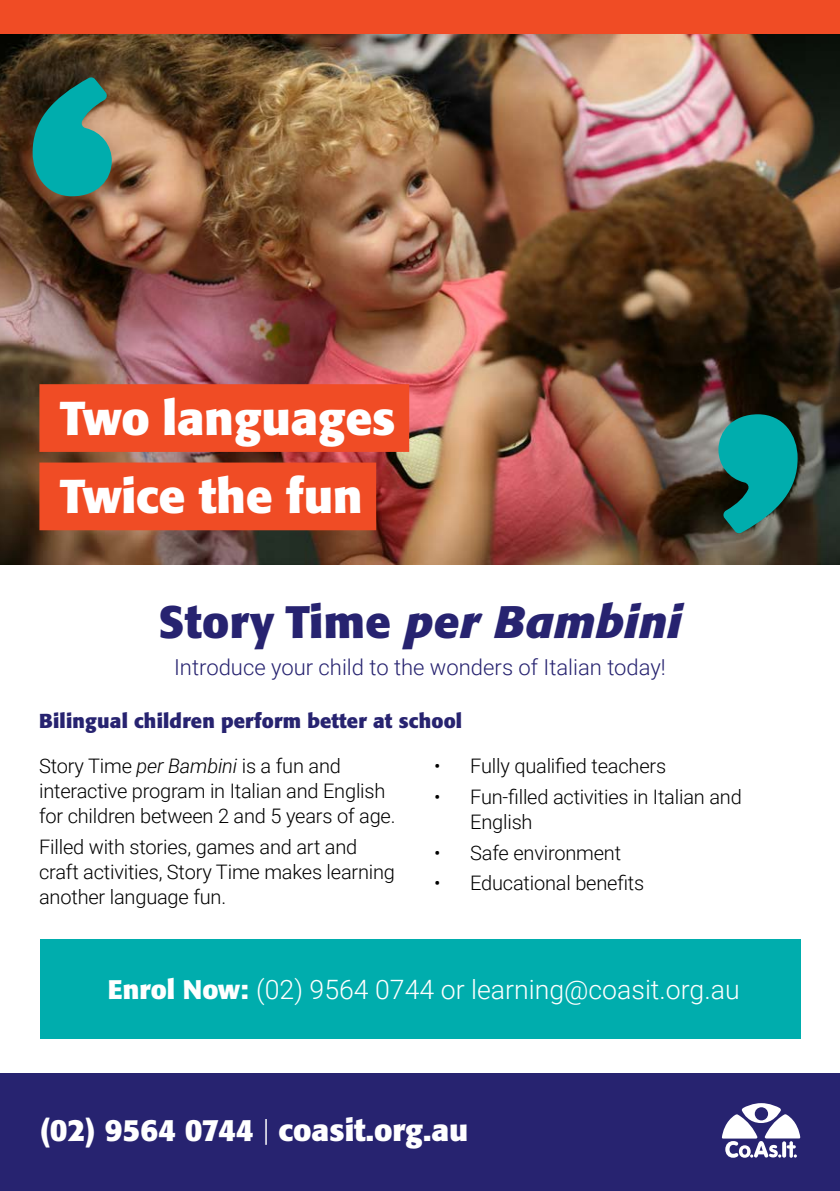
<style>
.page{position:relative;width:840px;height:1191px;background:#fff}
.page>*{position:absolute;margin:0;border:0;box-sizing:border-box;transform-origin:0 0}
.t1{font:700 47px/78.4px "Formata Pro";color:#fff}
.t2{font:italic 700 45px "Formata Pro";letter-spacing:.01em;color:#272370}
.t3{font:700 30.6px "Formata Pro";color:#fff}
.t4{font:300 26.6px "Roboto";color:#fff}
.t5{font:300 22px "Roboto";color:#272370}
.t6{font:300 20px/25px "Roboto";letter-spacing:-.01em;color:#000}
.t7{font:700 20px "Formata Pro";letter-spacing:.01em;color:#272370}
.s1{font-style:normal}
.s2{font-style:italic}
.s3{font-family:"Formata Pro";font-weight:700}
.s4{font-family:"Roboto";font-weight:300}
</style>
<div class="page">
<img style="left:0;top:33px;width:839px;height:532px">
<div style="left:0;top:1073px;width:839px;height:118px;background:#272370"></div>
<svg style="left:721px;top:1103px;width:79px;height:54px"></svg>
<svg style="left:33px;top:77px;width:79px;height:119px;background:#228f87"></svg>
<svg style="left:718px;top:414px;width:79px;height:120px;background:#118581"></svg>
<div style="left:40px;top:939px;width:759px;height:99px;background:#00adad"></div>
<div style="left:0;top:0;width:839px;height:33px;background:#f04c25"></div>
<div style="left:39px;top:384px;width:370px;height:68px;background:#f04c25"></div>
<div style="left:39px;top:462px;width:337px;height:68px;background:#f04c25"></div>
<h1 class="t1" style="left:60px;top:379px;width:337px">Two languages<br>Twice the fun</h1>
<h2 class="t2" style="left:158px;top:593px;width:524px"><span class="s1">Story Time</span> per Bambini</h2>
<p class="t5" style="left:174px;top:651px;width:493px">Introduce your child to the wonders of Italian today!</p>
<p class="t7" style="left:39px;top:708px;width:424px">Bilingual children perform better at school</p>
<p class="t6" style="left:39px;top:753px;width:358px">Story Time <span class="s2">per Bambini</span> is a fun and interactive program in Italian and English for children between 2 and 5 years of age.</p>
<p class="t6" style="left:39px;top:833px;width:357px">Filled with stories, games and art and craft activities, Story Time makes learning another language fun.</p>
<p class="t6" style="left:434px;top:753px;width:233px">• Fully qualified teachers</p>
<p class="t6" style="left:470px;top:783px;width:273px;text-indent:-36px">• Fun-filled activities in Italian and<br>English</p>
<p class="t6" style="left:434px;top:839px;width:188px">• Safe environment</p>
<p class="t6" style="left:434px;top:870px;width:211px">• Educational benefits</p>
<h3 class="t4" style="left:108px;top:971px;width:633px"><span class="s3">Enrol Now:</span> (02) 9564 0744 or learning@coasit.org.au</h3>
<h3 class="t3" style="left:40px;top:1110px;width:430px">(02) 9564 0744 <span class="s4">|</span> coasit.org.au</h3>
</div>
